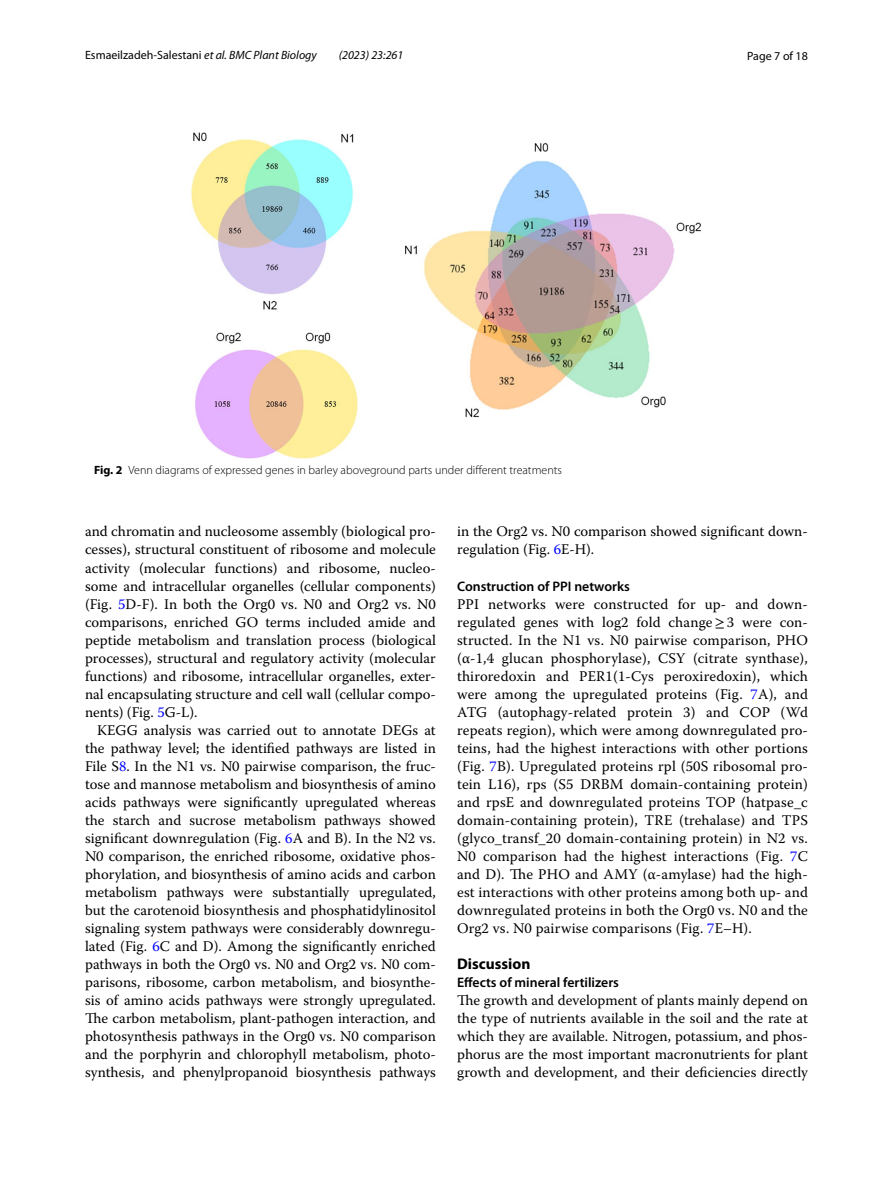
<style>
.page{position:relative;width:893px;height:1187px;background:#fff}
.page>*{position:absolute;margin:0;border:0;box-sizing:border-box;transform-origin:0 0}
.t1{font:700 15.45px "Myriad Pro";color:#000}
.t2{font:14.7px/18px "Warnock Pro";color:#000;text-align:justify}
.t3{font:600 13.8px "Myriad Pro";color:#000}
.t4{font:300 12px "Myriad Pro";color:#000}
.t5{font:12px "Myriad Pro";color:#000}
.t6{font:italic 12px "Myriad Pro";color:#000}
.s1{font-style:italic}
.s2{font-weight:700}
.s3{color:#00f}
.s4{font-family:"STIX"}
</style>
<div class="page">
<img style="left:191px;top:133px;width:511px;height:325px">
<p class="t5" style="left:85px;top:48px;width:233px">Esmaeilzadeh‑Salestani <span class="s1">et al. BMC Plant Biology</span></p>
<p class="t6" style="left:339px;top:48px;width:66px">(2023) 23:261</p>
<p class="t5" style="left:747px;top:48px;width:62px">Page 7 of 18</p>
<p class="t4" style="left:94px;top:463px;width:469px"><span class="s2">Fig. 2</span> Venn diagrams of expressed genes in barley aboveground parts under different treatments</p>
<p class="t2" style="left:85px;top:522px;width:352px">and chromatin and nucleosome assembly (biological pro&shy;cesses), structural constituent of ribosome and molecule activity (molecular functions) and ribosome, nucleo&shy;some and intracellular organelles (cellular components) (Fig. <span class="s3">5</span>D-F). In both the Org0 vs. N0 and Org2 vs. N0 comparisons, enriched GO terms included amide and peptide metabolism and translation process (biological processes), structural and regulatory activity (molecular functions) and ribosome, intracellular organelles, exter&shy;nal encapsulating structure and cell wall (cellular compo&shy;nents) (Fig. <span class="s3">5</span>G-L).</p>
<p class="t2" style="left:85px;top:720px;width:352px;text-indent:12px">KEGG analysis was carried out to annotate DEGs at the pathway level; the identified pathways are listed in File S<span class="s3">8</span>. In the N1 vs. N0 pairwise comparison, the fruc&shy;tose and mannose metabolism and biosynthesis of amino acids pathways were significantly upregulated whereas the starch and sucrose metabolism pathways showed significant downregulation (Fig. <span class="s3">6</span>A and B). In the N2 vs.<br>N0 comparison, the enriched ribosome, oxidative phos&shy;phorylation, and biosynthesis of amino acids and carbon metabolism pathways were substantially upregulated, but the carotenoid biosynthesis and phosphatidylinositol signaling system pathways were considerably downregu&shy;lated (Fig. <span class="s3">6</span>C and D). Among the significantly enriched pathways in both the Org0 vs. N0 and Org2 vs. N0 com&shy;parisons, ribosome, carbon metabolism, and biosynthe&shy;sis of amino acids pathways were strongly upregulated.<br>The carbon metabolism, plant-pathogen interaction, and photosynthesis pathways in the Org0 vs. N0 comparison and the porphyrin and chlorophyll metabolism, photo&shy;synthesis, and phenylpropanoid biosynthesis pathways</p>
<p class="t2" style="left:457px;top:522px;width:352px">in the Org2 vs. N0 comparison showed significant down&shy;regulation (Fig. <span class="s3">6</span>E-H).</p>
<p class="t3" style="left:457px;top:577px;width:174px">Construction of PPI networks</p>
<p class="t2" style="left:457px;top:594px;width:352px">PPI networks were constructed for up- and down&shy;regulated genes with log2 fold change<span class="s4">≥</span>3 were con&shy;structed. In the N1 vs. N0 pairwise comparison, PHO (α-1,4 glucan phosphorylase), CSY (citrate synthase), thiroredoxin and PER1(1-Cys peroxiredoxin), which were among the upregulated proteins (Fig. <span class="s3">7</span>A), and ATG (autophagy-related protein 3) and COP (Wd repeats region), which were among downregulated pro&shy;teins, had the highest interactions with other portions (Fig. <span class="s3">7</span>B). Upregulated proteins rpl (50S ribosomal pro&shy;tein L16), rps (S5 DRBM domain-containing protein) and rpsE and downregulated proteins TOP (hatpase_c domain-containing protein), TRE (trehalase) and TPS (glyco_transf_20 domain-containing protein) in N2 vs.<br>N0 comparison had the highest interactions (Fig. <span class="s3">7</span>C and D). The PHO and AMY (α-amylase) had the high&shy;est interactions with other proteins among both up- and downregulated proteins in both the Org0 vs. N0 and the Org2 vs. N0 pairwise comparisons (Fig. <span class="s3">7</span>E–H).</p>
<p class="t1" style="left:457px;top:953px;width:75px">Discussion</p>
<p class="t3" style="left:457px;top:973px;width:163px">Effects of mineral fertilizers</p>
<p class="t2" style="left:457px;top:990px;width:352px">The growth and development of plants mainly depend on the type of nutrients available in the soil and the rate at which they are available. Nitrogen, potassium, and phos&shy;phorus are the most important macronutrients for plant growth and development, and their deficiencies directly</p>
</div>
